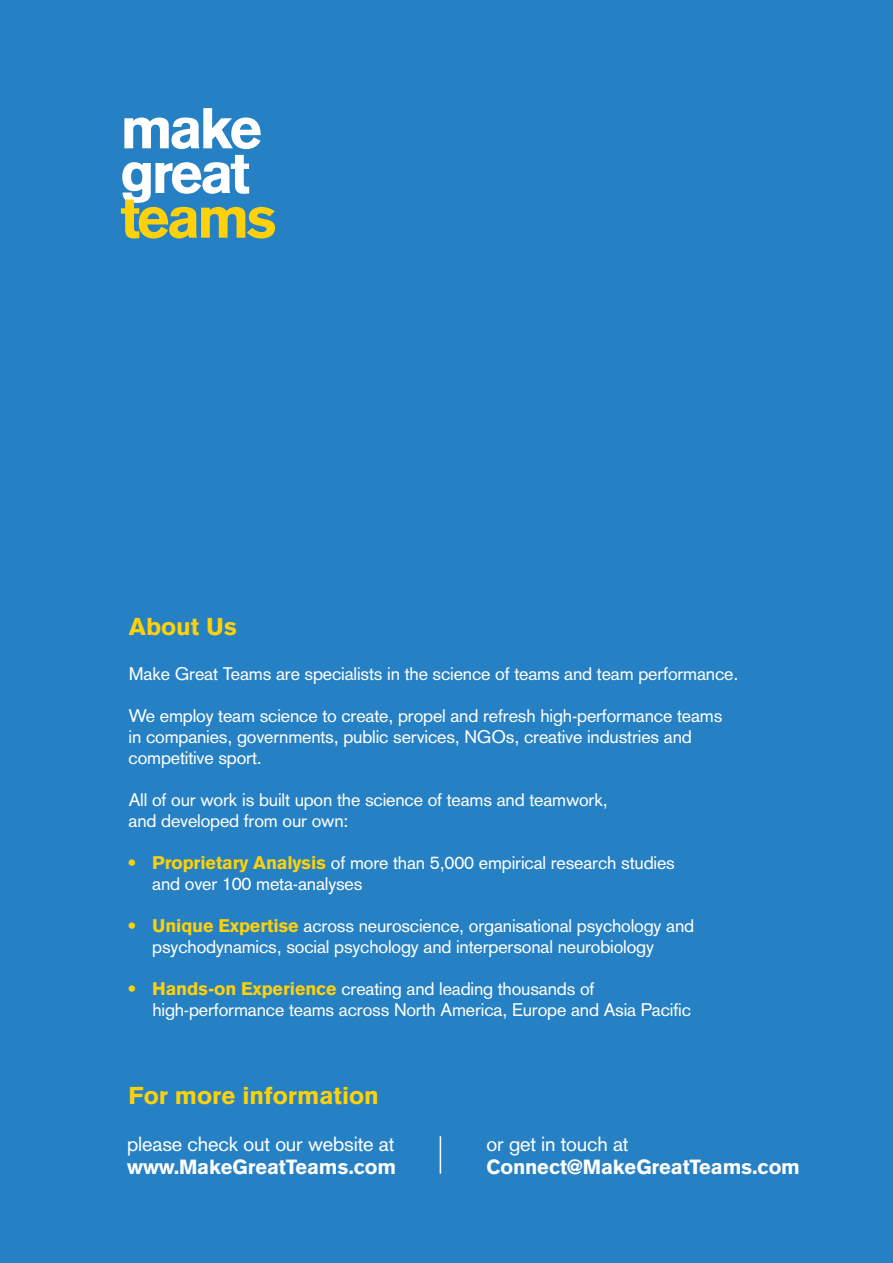
<style>
.page{position:relative;width:893px;height:1263px;background:#2681c4}
.page>*{position:absolute;margin:0;border:0;box-sizing:border-box;transform-origin:0 0}
.t1{font:900 56.4px/44.7px "Akzidenz Grotesk";letter-spacing:-.06em;color:#fff}
.t2{font:900 56.4px "Akzidenz Grotesk";letter-spacing:-.06em;color:#fed10a}
.t3{font:900 24px "Akzidenz Grotesk";color:#fed10a}
.t4{font:900 20.25px "Akzidenz Grotesk";letter-spacing:-.01em;color:#fff}
.t5{font:20.25px "Akzidenz Grotesk";letter-spacing:-.01em;color:#fff}
.t6{font:18px/21px "Akzidenz Grotesk";letter-spacing:-.01em;color:#fff}
.s1{color:#fed10a}
.s2{font-weight:900;color:#fed10a}
</style>
<div class="page">
<hr style="left:440px;top:1136px;width:1px;height:38px;background:#fff">
<h1 class="t1" style="left:120px;top:106px;width:144px">make great</h1>
<h1 class="t2" style="left:120px;top:184px;width:158px">teams</h1>
<h2 class="t3" style="left:129px;top:612px;width:110px">About Us</h2>
<p class="t6" style="left:129px;top:663px;width:611px">Make Great Teams are specialists in the science of teams and team performance.</p>
<p class="t6" style="left:129px;top:705px;width:595px">We employ team science to create, propel and refresh high-performance teams in companies, governments, public services, NGOs, creative industries and competitive sport.</p>
<p class="t6" style="left:129px;top:789px;width:481px">All of our work is built upon the science of teams and teamwork, and developed from our own:</p>
<p class="t6" style="left:152px;top:852px;width:524px;text-indent:-25px"><span class="s1">•</span> <span class="s2">Proprietary Analysis</span> of more than 5,000 empirical research studies and over 100 meta-analyses</p>
<p class="t6" style="left:152px;top:915px;width:543px;text-indent:-25px"><span class="s1">•</span> <span class="s2">Unique Expertise</span> across neuroscience, organisational psychology and psychodynamics, social psychology and interpersonal neurobiology</p>
<p class="t6" style="left:152px;top:978px;width:540px;text-indent:-25px"><span class="s2">• Hands-on Experience</span> creating and leading thousands of high-performance teams across North America, Europe and Asia Pacific</p>
<h2 class="t3" style="left:129px;top:1081px;width:252px">For more information</h2>
<p class="t5" style="left:127px;top:1131px;width:269px">please check out our website at</p>
<p class="t4" style="left:127px;top:1154px;width:270px">www.MakeGreatTeams.com</p>
<p class="t5" style="left:486px;top:1131px;width:144px">or get in touch at</p>
<p class="t4" style="left:486px;top:1154px;width:315px">Connect@MakeGreatTeams.com</p>
</div>
